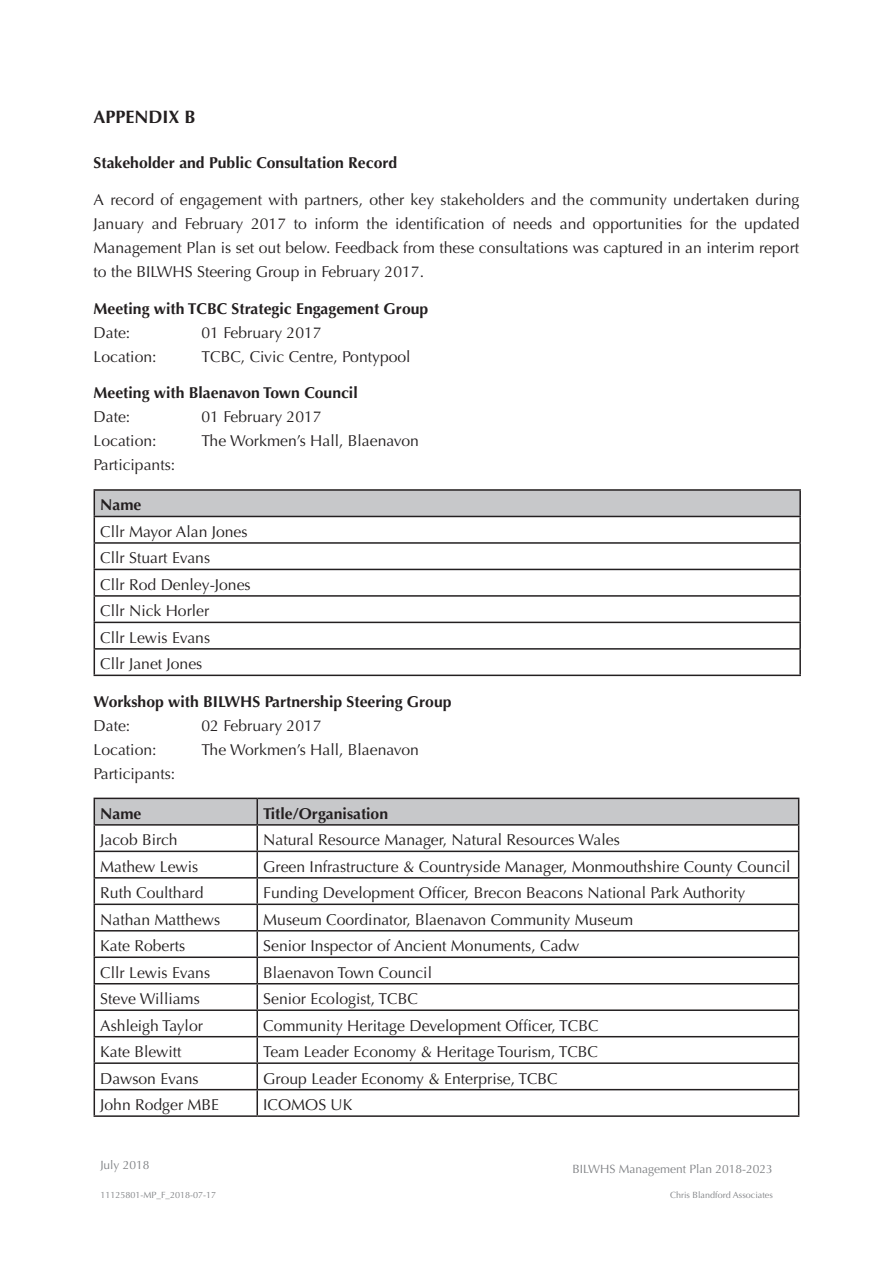
<style>
.page{position:relative;width:893px;height:1263px;background:#fff}
.page>*{position:absolute;margin:0;border:0;box-sizing:border-box;transform-origin:0 0}
.Headers{font:700 18px "Optima";color:#231f20}
.Body{font:15.75px "Optima";color:#231f20}
.Body_Appendix{font:15.75px/24px "Optima";color:#231f20;text-align:justify}
.Sub_Appendix{font:15.75px "Optima";color:#231f20}
.Sub_Appendix-2{font:700 15.75px/24px "Optima";color:#231f20}
.Body-2{font:700 15.75px "Optima";color:#231f20}
.t1{font:12px "Optima";color:#808285}
.t2{font:9px "Optima";color:#808285}
.s1{font-weight:400}
</style>
<div class="page">
<div style="left:94px;top:490px;width:706px;height:26px;background:#c7c8ca"></div>
<hr style="left:94px;top:489px;width:707px;height:2px;background:#231f20">
<hr style="left:799px;top:491px;width:2px;height:25px;background:#231f20">
<hr style="left:94px;top:516px;width:707px;height:1px;background:#231f20">
<hr style="left:799px;top:517px;width:2px;height:25px;background:#231f20">
<hr style="left:94px;top:542px;width:707px;height:2px;background:#231f20">
<hr style="left:799px;top:544px;width:2px;height:25px;background:#231f20">
<hr style="left:94px;top:569px;width:707px;height:1px;background:#231f20">
<hr style="left:799px;top:570px;width:2px;height:25px;background:#231f20">
<hr style="left:94px;top:595px;width:707px;height:2px;background:#231f20">
<hr style="left:799px;top:597px;width:2px;height:25px;background:#231f20">
<hr style="left:94px;top:622px;width:707px;height:1px;background:#231f20">
<hr style="left:799px;top:623px;width:2px;height:25px;background:#231f20">
<hr style="left:94px;top:648px;width:707px;height:2px;background:#231f20">
<svg style="left:94px;top:491px;width:1px;height:184px"></svg>
<hr style="left:799px;top:650px;width:2px;height:25px;background:#231f20">
<hr style="left:94px;top:675px;width:707px;height:1px;background:#231f20">
<svg style="left:94px;top:798px;width:705px;height:317px"></svg>
<hr style="left:94px;top:1115px;width:163px;height:2px;background:#231f20">
<hr style="left:257px;top:1115px;width:542px;height:2px;background:#231f20">
<p class="Headers" style="left:94px;top:106px;width:104px">APPENDIX B</p>
<p class="Sub_Appendix-2" style="left:94px;top:151px;width:305px">Stakeholder and Public Consultation Record</p>
<p class="Body_Appendix" style="left:94px;top:188px;width:707px">A record of engagement with partners, other key stakeholders and the community undertaken during January and February 2017 to inform the identification of needs and opportunities for the updated Management Plan is set out below. Feedback from these consultations was captured in an interim report to the BILWHS Steering Group in February 2017.</p>
<p class="Sub_Appendix-2" style="left:94px;top:297px;width:336px">Meeting with TCBC Strategic Engagement Group<br><span class="s1">Date:</span></p>
<p class="Sub_Appendix" style="left:202px;top:323px;width:122px">01 February 2017</p>
<p class="Sub_Appendix" style="left:94px;top:347px;width:65px">Location:</p>
<p class="Sub_Appendix" style="left:202px;top:347px;width:211px">TCBC, Civic Centre, Pontypool</p>
<p class="Sub_Appendix-2" style="left:94px;top:381px;width:266px">Meeting with Blaenavon Town Council<br><span class="s1">Date:</span></p>
<p class="Sub_Appendix" style="left:202px;top:408px;width:122px">01 February 2017</p>
<p class="Sub_Appendix" style="left:94px;top:432px;width:65px">Location:</p>
<p class="Sub_Appendix" style="left:202px;top:432px;width:219px">The Workmen’s Hall, Blaenavon</p>
<p class="Sub_Appendix" style="left:94px;top:456px;width:83px">Participants:</p>
<p class="Body-2" style="left:100px;top:496px;width:43px">Name</p>
<p class="Body" style="left:100px;top:522px;width:149px">Cllr Mayor Alan Jones</p>
<p class="Body" style="left:100px;top:549px;width:111px">Cllr Stuart Evans</p>
<p class="Body" style="left:100px;top:575px;width:152px">Cllr Rod Denley-Jones</p>
<p class="Body" style="left:100px;top:602px;width:111px">Cllr Nick Horler</p>
<p class="Body" style="left:100px;top:628px;width:111px">Cllr Lewis Evans</p>
<p class="Body" style="left:100px;top:655px;width:104px">Cllr Janet Jones</p>
<p class="Sub_Appendix-2" style="left:94px;top:690px;width:360px">Workshop with BILWHS Partnership Steering Group<br><span class="s1">Date:</span></p>
<p class="Sub_Appendix" style="left:202px;top:716px;width:122px">02 February 2017</p>
<p class="Sub_Appendix" style="left:94px;top:740px;width:65px">Location:</p>
<p class="Sub_Appendix" style="left:202px;top:740px;width:219px">The Workmen’s Hall, Blaenavon</p>
<p class="Sub_Appendix" style="left:94px;top:764px;width:83px">Participants:</p>
<p class="Body-2" style="left:100px;top:804px;width:43px">Name</p>
<p class="Body-2" style="left:263px;top:804px;width:126px">Title/Organisation</p>
<p class="Body" style="left:100px;top:831px;width:79px">Jacob Birch</p>
<p class="Body" style="left:263px;top:831px;width:358px">Natural Resource Manager, Natural Resources Wales</p>
<p class="Body" style="left:100px;top:857px;width:100px">Mathew Lewis</p>
<p class="Body" style="left:263px;top:857px;width:529px">Green Infrastructure &amp; Countryside Manager, Monmouthshire County Council</p>
<p class="Body" style="left:100px;top:884px;width:105px">Ruth Coulthard</p>
<p class="Body" style="left:263px;top:884px;width:484px">Funding Development Officer, Brecon Beacons National Park Authority</p>
<p class="Body" style="left:100px;top:910px;width:121px">Nathan Matthews</p>
<p class="Body" style="left:263px;top:910px;width:372px">Museum Coordinator, Blaenavon Community Museum</p>
<p class="Body" style="left:100px;top:937px;width:86px">Kate Roberts</p>
<p class="Body" style="left:263px;top:937px;width:318px">Senior Inspector of Ancient Monuments, Cadw</p>
<p class="Body" style="left:100px;top:963px;width:111px">Cllr Lewis Evans</p>
<p class="Body" style="left:263px;top:963px;width:170px">Blaenavon Town Council</p>
<p class="Body" style="left:100px;top:990px;width:101px">Steve Williams</p>
<p class="Body" style="left:263px;top:990px;width:156px">Senior Ecologist, TCBC</p>
<p class="Body" style="left:100px;top:1016px;width:104px">Ashleigh Taylor</p>
<p class="Body" style="left:263px;top:1016px;width:337px">Community Heritage Development Officer, TCBC</p>
<p class="Body" style="left:100px;top:1043px;width:83px">Kate Blewitt</p>
<p class="Body" style="left:263px;top:1043px;width:336px">Team Leader Economy &amp; Heritage Tourism, TCBC</p>
<p class="Body" style="left:100px;top:1069px;width:100px">Dawson Evans</p>
<p class="Body" style="left:263px;top:1069px;width:296px">Group Leader Economy &amp; Enterprise, TCBC</p>
<p class="Body" style="left:100px;top:1096px;width:120px">John Rodger MBE</p>
<p class="Body" style="left:263px;top:1096px;width:91px">ICOMOS UK</p>
<p class="t1" style="left:100px;top:1158px;width:51px">July 2018</p>
<p class="t2" style="left:100px;top:1189px;width:117px">11125801-MP_F_2018-07-17</p>
<p class="t1" style="left:572px;top:1161px;width:202px">BILWHS Management Plan 2018-2023</p>
<p class="t2" style="left:670px;top:1189px;width:104px">Chris Blandford Associates</p>
</div>
